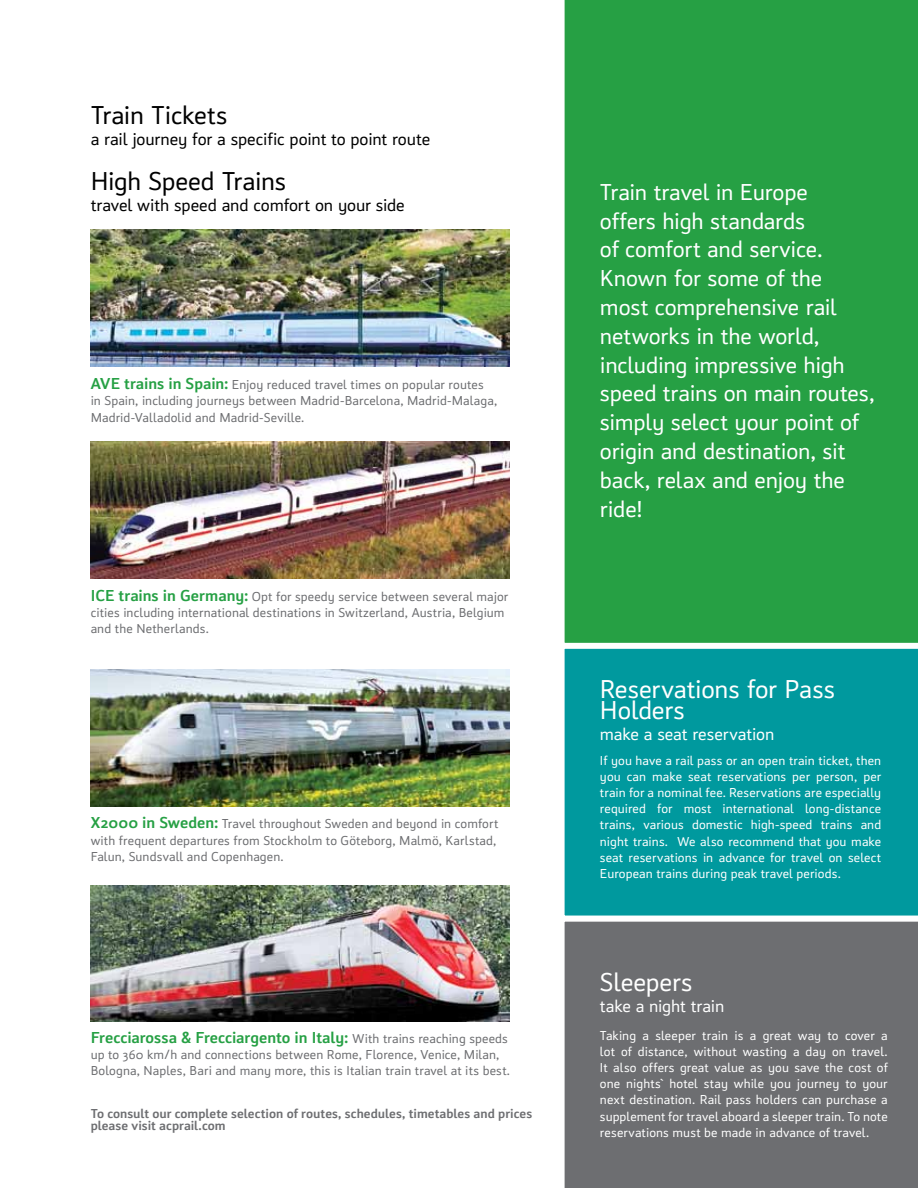
<style>
.page{position:relative;width:918px;height:1188px;background:#fff}
.page>*{position:absolute;margin:0;border:0;box-sizing:border-box;transform-origin:0 0}
.t1{font:27px/21px "Insider";letter-spacing:-.005em;color:#fff}
.t2{font:27px "Insider";letter-spacing:-.01em;color:#000}
.t3{font:24px/28.8px "Insider";letter-spacing:-.01em;color:#fff}
.t4{font:18px "Insider";letter-spacing:-.005em;color:#000}
.t5{font:18px "Insider";letter-spacing:-.01em;color:#fff}
.t6{font:700 16.5px "Insider";letter-spacing:-.005em;color:#26a044}
.t7{font:13.5px/16.2px "Insider";letter-spacing:.005em;color:#fff;text-align:justify}
.t8{font:13.5px/16.2px "Insider";letter-spacing:.005em;color:#6d6e71}
.t9{font:700 13.5px/12px "Insider";color:#6d6e71}
.s1{font-weight:700;font-size:16.5px;color:#26a044}
.s2{font-weight:400;font-size:13.5px;color:#6d6e71}
</style>
<div class="page">
<div style="left:564px;top:0;width:354px;height:643px;background:#26a044"></div>
<div style="left:564px;top:648px;width:354px;height:268px;background:#00999e"></div>
<div style="left:564px;top:921px;width:354px;height:267px;background:#6d6e71"></div>
<img style="left:91px;top:885px;width:418px;height:137px">
<img style="left:91px;top:441px;width:418px;height:137px">
<img style="left:91px;top:670px;width:418px;height:137px">
<img style="left:91px;top:230px;width:418px;height:137px">
<h1 class="t2" style="left:91px;top:100px;width:138px">Train Tickets</h1>
<h3 class="t4" style="left:91px;top:129px;width:341px">a rail journey for a specific point to point route</h3>
<h1 class="t2" style="left:91px;top:166px;width:197px">High Speed Trains</h1>
<h3 class="t4" style="left:91px;top:195px;width:316px">travel with speed and comfort on your side</h3>
<p class="t8" style="left:91px;top:377px;width:408px"><span class="s1">AVE trains in Spain:</span> Enjoy reduced travel times on popular routes in Spain, including journeys between Madrid-Barcelona, Madrid-Malaga,<br>Madrid-Valladolid and Madrid-Seville.</p>
<p class="t8" style="left:91px;top:588px;width:419px"><span class="s1">ICE trains in Germany:</span> Opt for speedy service between several major cities including international destinations in Switzerland, Austria, Belgium and the Netherlands.</p>
<p class="t8" style="left:91px;top:816px;width:409px"><span class="s1">X2000 in Sweden:</span> Travel throughout Sweden and beyond in comfort with frequent departures from Stockholm to Göteborg, Malmö, Karlstad,<br>Falun, Sundsvall and Copenhagen.</p>
<p class="t6" style="left:91px;top:1028px;width:419px">Frecciarossa &amp; Frecciargento in Italy: <span class="s2">With trains reaching speeds</span></p>
<p class="t8" style="left:91px;top:1046px;width:421px">up to 360 km/h and connections between Rome, Florence, Venice, Milan,<br>Bologna, Naples, Bari and many more, this is Italian train travel at its best.</p>
<p class="t9" style="left:91px;top:1108px;width:443px">To consult our complete selection of routes, schedules, timetables and prices please visit acprail.com</p>
<p class="t3" style="left:600px;top:177px;width:276px">Train travel in Europe<br>offers high standards<br>of comfort and service.<br>Known for some of the most comprehensive rail networks in the world, including impressive high speed trains on main routes, simply select your point of origin and destination, sit back, relax and enjoy the ride!</p>
<h1 class="t1" style="left:600px;top:679px;width:237px">Reservations for Pass<br>Holders</h1>
<h3 class="t5" style="left:600px;top:724px;width:176px">make a seat reservation</h3>
<p class="t7" style="left:600px;top:752px;width:283px">If you have a rail pass or an open train ticket, then you can make seat reservations per person, per train for a nominal fee. Reservations are especially required for most international long-distance trains, various domestic high-speed trains and night trains. We also recommend that you make seat reservations in advance for travel on select European trains during peak travel periods.</p>
<h1 class="t1" style="left:600px;top:972px;width:94px">Sleepers</h1>
<h3 class="t5" style="left:600px;top:996px;width:126px">take a night train</h3>
<p class="t7" style="left:600px;top:1027px;width:289px">Taking a sleeper train is a great way to cover a lot of distance, without wasting a day on travel.<br>It also offers great value as you save the cost of one nights` hotel stay while you journey to your next destination. Rail pass holders can purchase a supplement for travel aboard a sleeper train. To note reservations must be made in advance of travel.</p>
</div>
